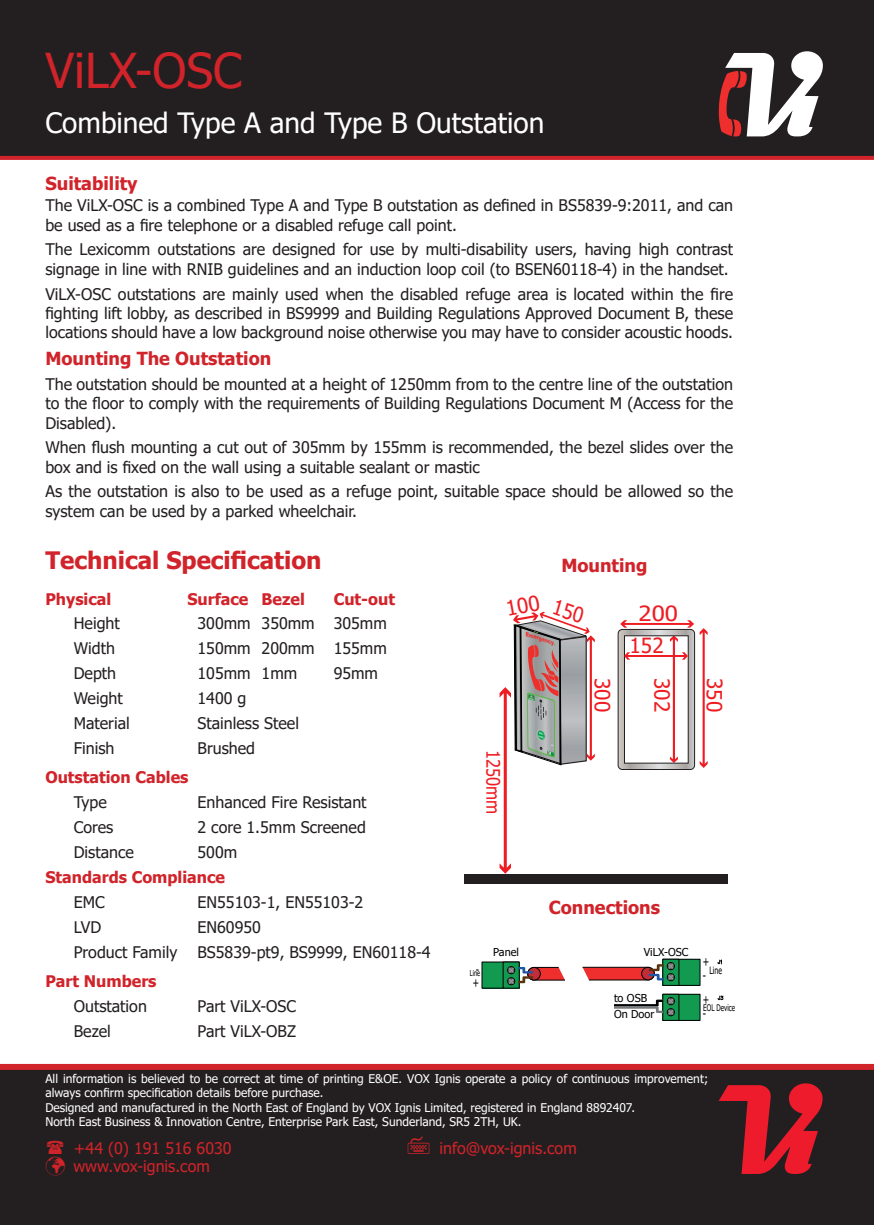
<style>
.page{position:relative;width:874px;height:1225px;background:#fff}
.page>*{position:absolute;margin:0;border:0;box-sizing:border-box;transform-origin:0 0}
.t1{font:48px "Tahoma";color:#d1232a}
.t2{font:28px "Tahoma";color:#fff}
.t3{font:700 24px "Tahoma";color:#d1232a}
.t4{font:20.8px "Tahoma";color:#ee1d23}
.t5{font:20.8px "Tahoma";color:#ee1d23;scale:1.16 1}
.t6{font:18.6px "Tahoma";color:#ee1d23;scale:.9 1}
.t7{font:700 18px "Tahoma";color:#d1232a}
.t8{font:16px/19.2px "Tahoma";color:#231f20}
.t9{font:700 16px "Tahoma";color:#d1232a}
.t10{font:16px "Tahoma";color:#d1232a}
.t11{font:12.8px/13.8px "Tahoma";color:#000001;scale:.7 1}
.t12{font:12px/14.4px "Tahoma";color:#fff}
.t13{font:10.8px/15.8px "Tahoma";color:#000001}
.t14{font:10px "Tahoma";color:#000001;scale:.7 1}
.t15{font:9px "Tahoma";color:#000001;scale:.7 1}
.t16{font:8.2px "Tahoma";color:#000001;scale:.7 1}
.t17{font:italic 900 5.8px "Arial";color:#ee302d;scale:.85 1}
</style>
<div class="page">
<div style="left:0;top:0;width:873px;height:159px;background:#231f20"></div>
<div style="left:0;top:1068px;width:873px;height:157px;background:#231f20"></div>
<svg style="left:0;top:156px;width:873px;height:4px;background:#d1262d"></svg>
<div style="left:0;top:1064px;width:873px;height:6px;background:#d1232a"></div>
<svg style="left:718px;top:1083px;width:104px;height:91px"></svg>
<svg style="left:718px;top:51px;width:104px;height:86px"></svg>
<div style="left:464px;top:874px;width:263px;height:9px;background:#231f20"></div>
<svg style="left:617px;top:620px;width:90px;height:150px"></svg>
<svg style="left:717px;top:959px;width:5px;height:5px"></svg>
<svg style="left:717px;top:995px;width:7px;height:5px"></svg>
<div style="left:662px;top:959px;width:37px;height:26px;background:#139a51"></div>
<div style="left:662px;top:959px;width:37px;height:26px;border:1px solid #000001"></div>
<svg style="left:670px;top:963px;width:5px;height:19px"></svg>
<div style="left:662px;top:959px;width:16px;height:26px;border:1px solid #000001"></div>
<div style="left:662px;top:994px;width:37px;height:26px;background:#139a51"></div>
<div style="left:662px;top:994px;width:37px;height:26px;border:1px solid #000001"></div>
<svg style="left:669px;top:998px;width:6px;height:19px"></svg>
<div style="left:662px;top:994px;width:16px;height:26px;border:1px solid #000001"></div>
<svg style="left:582px;top:961px;width:92px;height:20px"></svg>
<svg style="left:614px;top:996px;width:60px;height:20px"></svg>
<div style="left:481px;top:962px;width:38px;height:26px;background:#139a51"></div>
<div style="left:502px;top:962px;width:17px;height:26px;border:1px solid #000001"></div>
<svg style="left:507px;top:966px;width:58px;height:19px"></svg>
<svg style="left:499px;top:611px;width:95px;height:262px"></svg>
<h1 class="t1" style="left:45px;top:38px;width:198px">ViLX-OSC</h1>
<h2 class="t2" style="left:45px;top:104px;width:500px">Combined Type A and Type B Outstation</h2>
<p class="t7" style="left:45px;top:171px;width:94px">Suitability</p>
<p class="t8" style="left:45px;top:197px;width:689px">The ViLX-OSC is a combined Type A and Type B outstation as defined in BS5839-9:2011, and can be used as a fire telephone or a disabled refuge call point.</p>
<p class="t8" style="left:45px;top:241px;width:689px">The Lexicomm outstations are designed for use by multi-disability users, having high contrast signage in line with RNIB guidelines and an induction loop coil (to BSEN60118-4) in the handset.</p>
<p class="t8" style="left:45px;top:285px;width:689px;text-align:justify">ViLX-OSC outstations are mainly used when the disabled refuge area is located within the fire fighting lift lobby, as described in BS9999 and Building Regulations Approved Document B, these locations should have a low background noise otherwise you may have to consider acoustic hoods.</p>
<p class="t7" style="left:45px;top:346px;width:227px">Mounting The Outstation</p>
<p class="t8" style="left:45px;top:375px;width:688px;text-align:justify">The outstation should be mounted at a height of 1250mm from to the centre line of the outstation to the floor to comply with the requirements of Building Regulations Document M (Access for the Disabled).</p>
<p class="t8" style="left:45px;top:439px;width:689px">When flush mounting a cut out of 305mm by 155mm is recommended, the bezel slides over the box and is fixed on the wall using a suitable sealant or mastic</p>
<p class="t8" style="left:45px;top:483px;width:689px">As the outstation is also to be used as a refuge point, suitable space should be allowed so the system can be used by a parked wheelchair.</p>
<h3 class="t3" style="left:45px;top:543px;width:277px">Technical Specification</h3>
<p class="t9" style="left:45px;top:587px;width:67px">Physical</p>
<p class="t9" style="left:187px;top:587px;width:119px">Surface Bezel</p>
<p class="t9" style="left:333px;top:587px;width:63px">Cut-out</p>
<p class="t8" style="left:74px;top:615px;width:47px">Height</p>
<p class="t8" style="left:197px;top:615px;width:191px">300mm 350mm 305mm</p>
<p class="t8" style="left:74px;top:640px;width:43px">Width</p>
<p class="t8" style="left:197px;top:640px;width:191px">150mm 200mm 155mm</p>
<p class="t8" style="left:74px;top:664px;width:44px">Depth</p>
<p class="t8" style="left:197px;top:664px;width:101px">105mm 1mm</p>
<p class="t8" style="left:333px;top:664px;width:46px">95mm</p>
<p class="t8" style="left:74px;top:689px;width:51px">Weight</p>
<p class="t8" style="left:197px;top:689px;width:50px">1400 g</p>
<p class="t8" style="left:74px;top:714px;width:57px">Material</p>
<p class="t8" style="left:197px;top:714px;width:103px">Stainless Steel</p>
<p class="t8" style="left:74px;top:739px;width:42px">Finish</p>
<p class="t8" style="left:197px;top:739px;width:59px">Brushed</p>
<p class="t9" style="left:45px;top:766px;width:144px">Outstation Cables</p>
<p class="t8" style="left:74px;top:794px;width:35px">Type</p>
<p class="t8" style="left:197px;top:794px;width:170px">Enhanced Fire Resistant</p>
<p class="t8" style="left:74px;top:818px;width:41px">Cores</p>
<p class="t8" style="left:197px;top:818px;width:170px">2 core 1.5mm Screened</p>
<p class="t8" style="left:74px;top:843px;width:62px">Distance</p>
<p class="t8" style="left:197px;top:843px;width:41px">500m</p>
<p class="t9" style="left:45px;top:866px;width:181px">Standards Compliance</p>
<p class="t8" style="left:74px;top:893px;width:32px">EMC</p>
<p class="t8" style="left:197px;top:893px;width:167px">EN55103-1, EN55103-2</p>
<p class="t8" style="left:74px;top:918px;width:29px">LVD</p>
<p class="t8" style="left:197px;top:918px;width:65px">EN60950</p>
<p class="t8" style="left:74px;top:943px;width:105px">Product Family</p>
<p class="t8" style="left:197px;top:943px;width:234px">BS5839-pt9, BS9999, EN60118-4</p>
<p class="t9" style="left:45px;top:970px;width:113px">Part Numbers</p>
<p class="t8" style="left:74px;top:997px;width:75px">Outstation</p>
<p class="t8" style="left:197px;top:997px;width:100px">Part ViLX-OSC</p>
<p class="t8" style="left:74px;top:1022px;width:39px">Bezel</p>
<p class="t8" style="left:197px;top:1022px;width:100px">Part ViLX-OBZ</p>
<p class="t7" style="left:561px;top:552px;width:87px">Mounting</p>
<p class="t17" style="left:527px;top:630px;width:36px;rotate:18deg">Emergency</p>
<p class="t6" style="left:505px;top:750px;width:73px;rotate:90deg">1250mm</p>
<h3 class="t5" style="left:638px;top:599px;width:36px">200</h3>
<h3 class="t4" style="left:629px;top:631px;width:36px">152</h3>
<h3 class="t4" style="left:616px;top:678px;width:36px;rotate:90deg">300</h3>
<h3 class="t4" style="left:675px;top:678px;width:36px;rotate:90deg">302</h3>
<h3 class="t4" style="left:728px;top:678px;width:36px;rotate:90deg">350</h3>
<p class="t7" style="left:548px;top:895px;width:113px">Connections</p>
<p class="t13" style="left:493px;top:944px;width:27px">Panel</p>
<p class="t13" style="left:643px;top:944px;width:46px">ViLX-OSC</p>
<p class="t11" style="left:702px;top:955px;width:11px">+ -</p>
<p class="t11" style="left:702px;top:993px;width:11px">+ -</p>
<p class="t16" style="left:469px;top:967px;width:16px">Line</p>
<p class="t14" style="left:709px;top:964px;width:20px">Line</p>
<p class="t11" style="left:479px;top:990px;width:11px;rotate:-180deg">+ -</p>
<p class="t13" style="left:613px;top:991px;width:42px">to OSB<br>On Door</p>
<p class="t15" style="left:703px;top:1001px;width:47px">EOL Device</p>
<p class="t12" style="left:45px;top:1072px;width:664px">All information is believed to be correct at time of printing E&amp;OE. VOX Ignis operate a policy of continuous improvement; always confirm specification details before purchase.<br>Designed and manufactured in the North East of England by VOX Ignis Limited, registered in England 8892407.<br>North East Business &amp; Innovation Centre, Enterprise Park East, Sunderland, SR5 2TH, UK.</p>
<p class="t10" style="left:74px;top:1138px;width:159px">+44 (0) 191 516 6030</p>
<p class="t10" style="left:439px;top:1138px;width:139px">info@vox-ignis.com</p>
<p class="t10" style="left:45px;top:1156px;width:166px">✓ www.vox-ignis.com</p>
</div>
